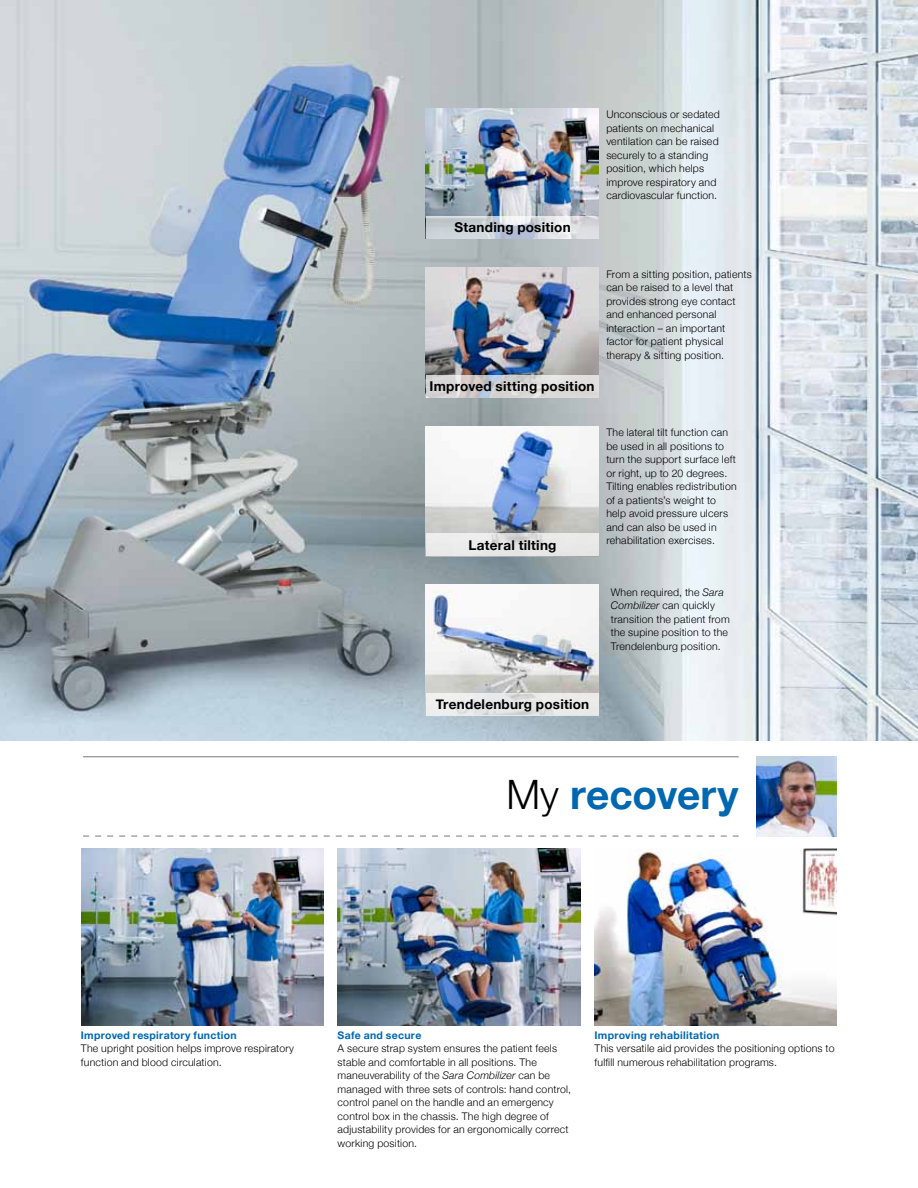
<style>
.page{position:relative;width:918px;height:1188px;background:#fff}
.page>*{position:absolute;margin:0;border:0;box-sizing:border-box;transform-origin:0 0}
.t1{font:700 40.5px "Helvetica Neue";color:#0067b1}
.t2{font:700 13.5px "Helvetica Neue";letter-spacing:.02em;color:#000}
.t3{font:300 10.5px/13.5px "Helvetica Neue";letter-spacing:.02em;color:#000}
.t4{font:700 10.5px "Helvetica Neue";letter-spacing:.025em;color:#0067b1}
.s1{font-style:italic}
.s2{font-weight:300;color:#000}
</style>
<div class="page">
<img style="left:0;top:0;width:918px;height:741px">
<img style="left:756px;top:757px;width:81px;height:80px">
<hr style="left:83px;top:756px;width:656px;height:1px;background:#77787b">
<svg style="left:83px;top:836px;width:656px;height:1px"></svg>
<img style="left:81px;top:849px;width:242px;height:177px">
<img style="left:595px;top:849px;width:242px;height:177px">
<img style="left:338px;top:849px;width:242px;height:177px">
<img style="left:426px;top:267px;width:172px;height:108px">
<img style="left:426px;top:426px;width:172px;height:108px">
<img style="left:426px;top:585px;width:172px;height:108px">
<img style="left:426px;top:109px;width:172px;height:107px">
<svg style="left:426px;top:216px;width:172px;height:23px;background:#d1d6dc"></svg>
<svg style="left:426px;top:375px;width:172px;height:22px;background:#d6d5d5"></svg>
<svg style="left:426px;top:534px;width:172px;height:22px;background:#e6e6e6"></svg>
<svg style="left:426px;top:693px;width:172px;height:22px;background:#e7e7e7"></svg>
<p class="t2" style="left:454px;top:215px;width:118px">Standing position</p>
<p class="t3" style="left:606px;top:107px;width:115px">Unconscious or sedated patients on mechanical ventilation can be raised securely to a standing position, which helps improve respiratory and cardiovascular function.</p>
<p class="t2" style="left:430px;top:374px;width:166px">Improved sitting position</p>
<p class="t3" style="left:606px;top:267px;width:147px">From a sitting position, patients can be raised to a level that provides strong eye contact and enhanced personal interaction – an important factor for patient physical therapy &amp; sitting position.</p>
<p class="t2" style="left:469px;top:533px;width:89px">Lateral tilting</p>
<p class="t3" style="left:606px;top:425px;width:132px">The lateral tilt function can be used in all positions to turn the support surface left or right, up to 20 degrees.<br>Tilting enables redistribution of a patients’s weight to help avoid pressure ulcers and can also be used in rehabilitation exercises.</p>
<p class="t3" style="left:611px;top:584px;width:120px">When required, the <span class="s1">Sara<br>Combilizer</span> can quickly transition the patient from the supine position to the<br>Trendelenburg position.</p>
<p class="t2" style="left:436px;top:692px;width:155px">Trendelenburg position</p>
<h1 class="t1" style="left:507px;top:758px;width:234px"><span class="s2">My</span> recovery</h1>
<p class="t4" style="left:81px;top:1025px;width:157px">Improved respiratory function</p>
<p class="t3" style="left:81px;top:1041px;width:215px">The upright position helps improve respiratory function and blood circulation.</p>
<p class="t4" style="left:338px;top:1025px;width:85px">Safe and secure</p>
<p class="t3" style="left:338px;top:1041px;width:235px">A secure strap system ensures the patient feels stable and comfortable in all positions. The maneuverability of the <span class="s1">Sara Combilizer</span> can be managed with three sets of controls: hand control, control panel on the handle and an emergency control box in the chassis. The high degree of adjustability provides for an ergonomically correct working position.</p>
<p class="t4" style="left:595px;top:1025px;width:126px">Improving rehabilitation</p>
<p class="t3" style="left:595px;top:1041px;width:241px">This versatile aid provides the positioning options to fulfill numerous rehabilitation programs.</p>
</div>
